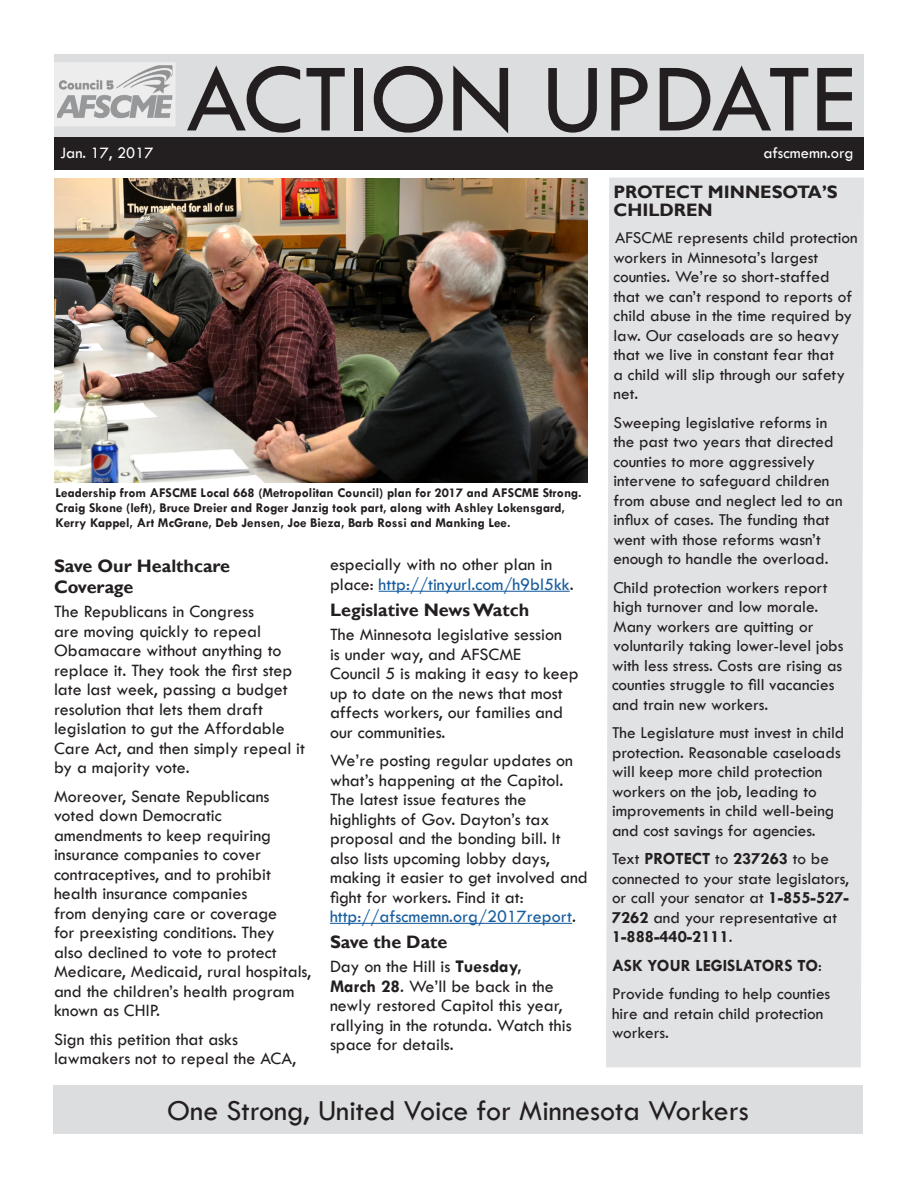
<style>
.page{position:relative;width:918px;height:1188px;background:#fff}
.page>*{position:absolute;margin:0;border:0;box-sizing:border-box;transform-origin:0 0}
.header_page_1{font:100.5px "Tw Cen";color:#231f20}
.t1{font:30px "Tw Cen";color:#231f20}
.BODY{font:18px/19.5px "Tw Cen";color:#231f20}
.headline{font:700 18px/21.6px "Gill Sans";color:#231f20}
.alert_headline{font:700 18px/18px "Gill Sans";color:#231f20}
.alert{font:17.25px/19.5px "Tw Cen";color:#231f20}
.alert-2{font:700 17.25px "Tw Cen";color:#231f20}
.header_black_line{font:16.5px "Tw Cen";color:#fff}
.captions{font:700 13.5px/15px "Tw Cen";color:#231f20}
.s1{font-weight:700}
.s2{font-weight:400}
.s3{color:#175d9e}
</style>
<div class="page">
<div style="left:54px;top:54px;width:810px;height:84px;background:#dcdddf"></div>
<div style="left:53px;top:1085px;width:810px;height:49px;background:#dcdddf"></div>
<img style="left:58px;top:66px;width:114px;height:56px">
<div style="left:54px;top:62px;width:122px;height:64px;border:3px solid #fff"></div>
<div style="left:54px;top:137px;width:810px;height:33px;background:#231f20"></div>
<div style="left:606px;top:178px;width:258px;height:889px;background:#e1e2e4"></div>
<hr style="left:379px;top:591px;width:191px;height:1px;background:#175d9e">
<hr style="left:330px;top:923px;width:242px;height:1px;background:#175d9e">
<img style="left:54px;top:178px;width:534px;height:305px">
<p class="header_page_1" style="left:186px;top:38px;width:671px">ACTION UPDATE</p>
<p class="header_black_line" style="left:60px;top:142px;width:95px">Jan. 17, 2017</p>
<p class="header_black_line" style="left:763px;top:142px;width:92px">afscmemn.org</p>
<p class="alert_headline" style="left:614px;top:183px;width:226px">PROTECT MINNESOTA’S<br>CHILDREN</p>
<p class="alert" style="left:614px;top:228px;width:246px">AFSCME represents child protection workers in Minnesota’s largest counties. We’re so short-staffed that we can’t respond to reports of child abuse in the time required by law. Our caseloads are so heavy that we live in constant fear that<br>a child will slip through our safety net.</p>
<p class="alert" style="left:614px;top:412px;width:231px">Sweeping legislative reforms in the past two years that directed counties to more aggressively intervene to safeguard children from abuse and neglect led to an influx of cases. The funding that went with those reforms wasn’t enough to handle the overload.</p>
<p class="alert" style="left:612px;top:577px;width:233px">Child protection workers report high turnover and low morale.<br>Many workers are quitting or voluntarily taking lower-level jobs with less stress. Costs are rising as counties struggle to fill vacancies and train new workers.</p>
<p class="alert" style="left:612px;top:723px;width:234px">The Legislature must invest in child protection. Reasonable caseloads will keep more child protection workers on the job, leading to improvements in child well-being and cost savings for agencies.</p>
<p class="alert" style="left:612px;top:849px;width:239px">Text <span class="s1">PROTECT</span> to <span class="s1">237263</span> to be connected to your state legislators, or call your senator at <span class="s1">1-855-527-<br>7262</span> and your representative at<br><span class="s1">1-888-440-2111</span>.</p>
<p class="alert-2" style="left:612px;top:955px;width:212px">ASK YOUR LEGISLATORS TO<span class="s2">:</span></p>
<p class="alert" style="left:612px;top:984px;width:220px">Provide funding to help counties hire and retain child protection workers.</p>
<p class="captions" style="left:56px;top:485px;width:528px">Leadership from AFSCME Local 668 (Metropolitan Council) plan for 2017 and AFSCME Strong.<br>Craig Skone (left), Bruce Dreier and Roger Janzig took part, along with Ashley Lokensgard,<br>Kerry Kappel, Art McGrane, Deb Jensen, Joe Bieza, Barb Rossi and Manking Lee.</p>
<p class="BODY" style="left:330px;top:555px;width:245px">especially with no other plan in place: <span class="s3">http://tinyurl.com/h9bl5kk</span>.</p>
<p class="headline" style="left:330px;top:600px;width:201px">Legislative News Watch</p>
<p class="BODY" style="left:330px;top:625px;width:250px">The Minnesota legislative session<br>is under way, and AFSCME<br>Council 5 is making it easy to keep up to date on the news that most affects workers, our families and our communities.</p>
<p class="BODY" style="left:330px;top:751px;width:259px">We’re posting regular updates on what’s happening at the Capitol.<br>The latest issue features the highlights of Gov. Dayton’s tax proposal and the bonding bill. It also lists upcoming lobby days, making it easier to get involved and fight for workers. Find it at: <span class="s3">http://afscmemn.org/2017report</span>.</p>
<p class="headline" style="left:330px;top:932px;width:119px">Save the Date</p>
<p class="BODY" style="left:330px;top:957px;width:243px">Day on the Hill is <span class="s1">Tuesday,<br>March 28</span>. We’ll be back in the newly restored Capitol this year, rallying in the rotunda. Watch this space for details.</p>
<p class="headline" style="left:54px;top:555px;width:178px">Save Our Healthcare<br>Coverage</p>
<p class="BODY" style="left:54px;top:602px;width:253px">The Republicans in Congress<br>are moving quickly to repeal<br>Obamacare without anything to replace it. They took the first step late last week, passing a budget resolution that lets them draft legislation to gut the Affordable<br>Care Act, and then simply repeal it by a majority vote.</p>
<p class="BODY" style="left:54px;top:786px;width:259px">Moreover, Senate Republicans voted down Democratic amendments to keep requiring insurance companies to cover contraceptives, and to prohibit health insurance companies<br>from denying care or coverage<br>for preexisting conditions. They<br>also declined to vote to protect<br>Medicare, Medicaid, rural hospitals, and the children’s health program known as CHIP.</p>
<p class="BODY" style="left:54px;top:1029px;width:244px">Sign this petition that asks lawmakers not to repeal the ACA,</p>
<p class="t1" style="left:167px;top:1092px;width:583px">One Strong, United Voice for Minnesota Workers</p>
</div>
